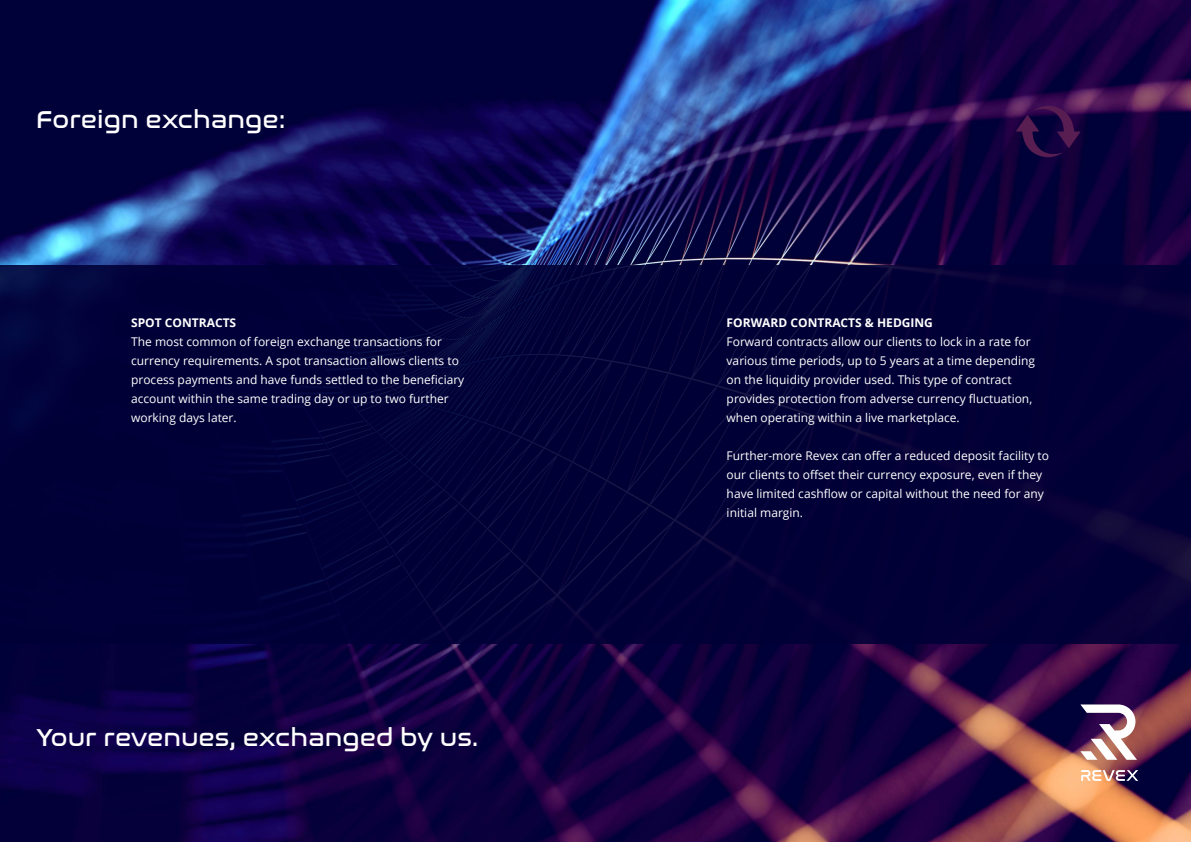
<style>
.page{position:relative;width:1191px;height:842px;background:#fff}
.page>*{position:absolute;margin:0;border:0;box-sizing:border-box;transform-origin:0 0}
.t1{font:25px "Nasalization Rg";color:#fff}
.t2{font:12px/19px "Open Sans";color:#fff}
.t3{font:700 12px "Open Sans";color:#fff}
</style>
<div class="page">
<img style="left:0;top:0;width:1191px;height:842px">
<div style="left:0;top:265px;width:1191px;height:378px;background:#000036"></div>
<svg style="left:1080px;top:704px;width:57px;height:56px"></svg>
<svg style="left:1081px;top:770px;width:57px;height:11px"></svg>
<svg style="left:1015px;top:100px;width:65px;height:63px"></svg>
<h1 class="t1" style="left:36px;top:97px;width:251px">Foreign exchange:</h1>
<p class="t3" style="left:131px;top:314px;width:107px">SPOT CONTRACTS</p>
<p class="t2" style="left:131px;top:331px;width:335px">The most common of foreign exchange transactions for currency requirements. A spot transaction allows clients to process payments and have funds settled to the beneficiary account within the same trading day or up to two further working days later.</p>
<h1 class="t1" style="left:36px;top:715px;width:443px">Your revenues, exchanged by us.</h1>
<p class="t3" style="left:726px;top:314px;width:208px">FORWARD CONTRACTS &amp; HEDGING</p>
<p class="t2" style="left:726px;top:331px;width:310px">Forward contracts allow our clients to lock in a rate for various time periods, up to 5 years at a time depending on the liquidity provider used. This type of contract provides protection from adverse currency fluctuation, when operating within a live marketplace.</p>
<p class="t2" style="left:726px;top:445px;width:324px">Further-more Revex can offer a reduced deposit facility to our clients to offset their currency exposure, even if they have limited cashflow or capital without the need for any initial margin.</p>
</div>
